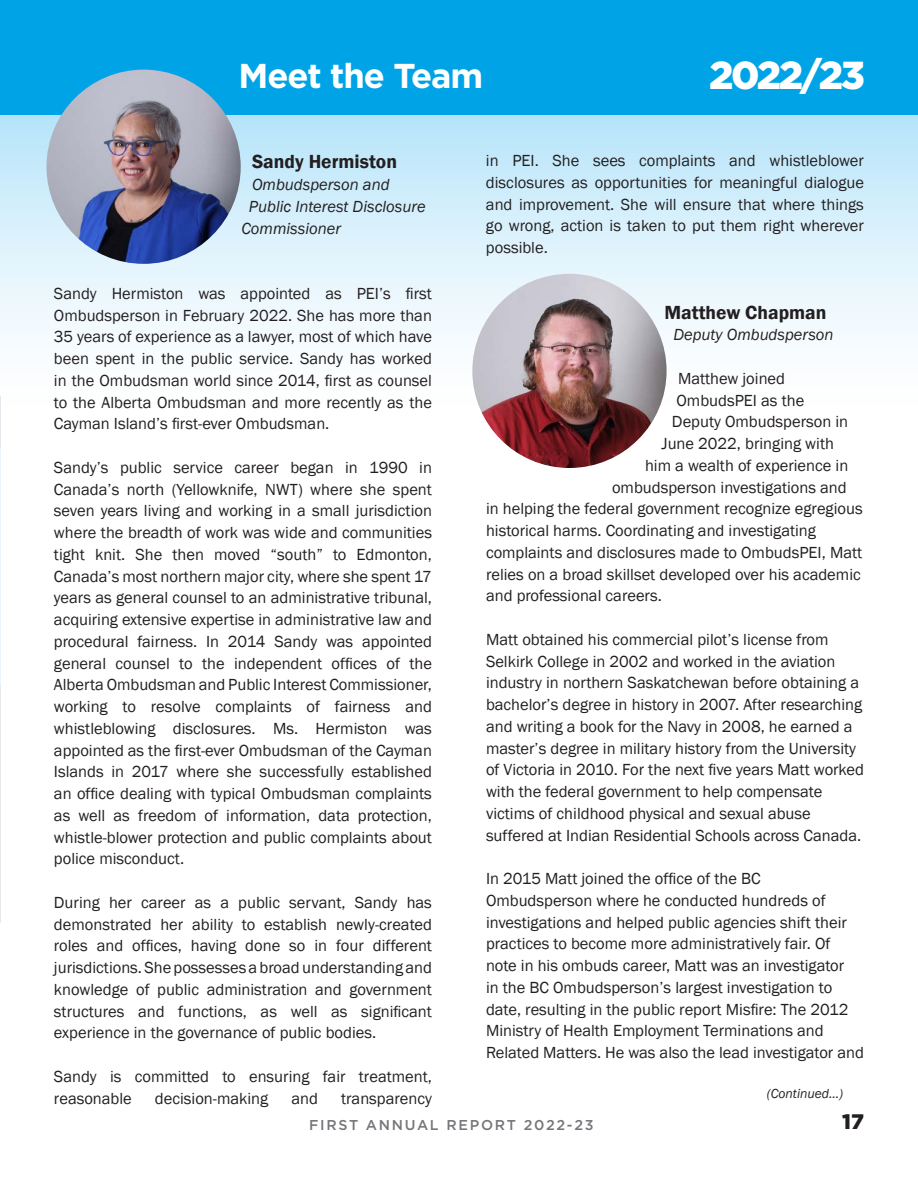
<style>
.page{position:relative;width:918px;height:1188px;background:#fff}
.page>*{position:absolute;margin:0;border:0;box-sizing:border-box;transform-origin:0 0}
.t1{font:900 39px "Gotham";letter-spacing:-.06em;color:#fff}
.t2{font:700 34.5px "Gotham";letter-spacing:-.03em;color:#fff}
.t3{font:900 21px "Gotham";color:#231f20}
.t4{font:600 19.5px "Franklin Gothic";color:#231f20}
.t5{font:16.5px/21.8px "Franklin Gothic";color:#231f20;text-align:justify}
.t6{font:italic 16.5px "Franklin Gothic";color:#231f20}
.t7{font:500 14.25px "Gotham";letter-spacing:.12em;color:#757679}
.t8{font:italic 13.5px "Franklin Gothic";color:#231f20}
</style>
<div class="page">
<svg style="left:0;top:115px;width:918px;height:230px"></svg>
<div style="left:0;top:0;width:918px;height:115px;background:#00a4e6"></div>
<hr style="left:0;top:396px;width:1px;height:381px;background:#e8f6fd">
<hr style="left:0;top:396px;width:1px;height:52px;background:#e4e7ec">
<hr style="left:0;top:685px;width:1px;height:238px;background:#ebe8eb">
<img style="left:46px;top:70px;width:195px;height:194px;border-radius:97px">
<img style="left:472px;top:274px;width:195px;height:194px;border-radius:97px">
<h2 class="t2" style="left:238px;top:53px;width:246px">Meet the Team</h2>
<h1 class="t1" style="left:709px;top:48px;width:157px">2022/23</h1>
<p class="t4" style="left:252px;top:150px;width:147px">Sandy Hermiston</p>
<p class="t6" style="left:252px;top:174px;width:139px">Ombudsperson and</p>
<p class="t6" style="left:249px;top:196px;width:178px">Public Interest Disclosure</p>
<p class="t6" style="left:241px;top:218px;width:101px">Commissioner</p>
<p class="t5" style="left:54px;top:283px;width:380px">Sandy Hermiston was appointed as PEI’s first Ombudsperson in February 2022. She has more than 35 years of experience as a lawyer, most of which have been spent in the public service. Sandy has worked in the Ombudsman world since 2014, first as counsel to the Alberta Ombudsman and more recently as the Cayman Island’s first-ever Ombudsman.</p>
<p class="t5" style="left:54px;top:457px;width:380px">Sandy’s public service career began in 1990 in Canada’s north (Yellowknife, NWT) where she spent seven years living and working in a small jurisdiction where the breadth of work was wide and communities tight knit. She then moved “south” to Edmonton, Canada’s most northern major city, where she spent 17 years as general counsel to an administrative tribunal, acquiring extensive expertise in administrative law and procedural fairness. In 2014 Sandy was appointed general counsel to the independent offices of the Alberta Ombudsman and Public Interest Commissioner, working to resolve complaints of fairness and whistleblowing disclosures. Ms. Hermiston was appointed as the first-ever Ombudsman of the Cayman Islands in 2017 where she successfully established an office dealing with typical Ombudsman complaints as well as freedom of information, data protection, whistle-blower protection and public complaints about police misconduct.</p>
<p class="t5" style="left:54px;top:892px;width:380px">During her career as a public servant, Sandy has demonstrated her ability to establish newly-created roles and offices, having done so in four different jurisdictions. She possesses a broad understanding and knowledge of public administration and government structures and functions, as well as significant experience in the governance of public bodies.</p>
<p class="t5" style="left:54px;top:1066px;width:380px">Sandy is committed to ensuring fair treatment, reasonable</p>
<p class="t5" style="left:155px;top:1088px;width:115px">decision-making</p>
<p class="t5" style="left:291px;top:1088px;width:28px">and</p>
<p class="t5" style="left:341px;top:1088px;width:92px">transparency</p>
<p class="t5" style="left:486px;top:150px;width:380px">in PEI. She sees complaints and whistleblower disclosures as opportunities for meaningful dialogue and improvement. She will ensure that where things go wrong, action is taken to put them right wherever possible.</p>
<p class="t4" style="left:664px;top:300px;width:164px">Matthew Chapman</p>
<p class="t6" style="left:674px;top:325px;width:162px">Deputy Ombudsperson</p>
<p class="t5" style="left:678px;top:368px;width:109px">Matthew joined</p>
<p class="t5" style="left:677px;top:390px;width:129px">OmbudsPEI as the</p>
<p class="t5" style="left:672px;top:411px;width:178px">Deputy Ombudsperson in</p>
<p class="t5" style="left:662px;top:433px;width:174px">June 2022, bringing with</p>
<p class="t5" style="left:645px;top:455px;width:205px">him a wealth of experience in</p>
<p class="t5" style="left:612px;top:477px;width:236px">ombudsperson investigations and</p>
<p class="t5" style="left:486px;top:498px;width:378px">in helping the federal government recognize egregious</p>
<p class="t5" style="left:486px;top:520px;width:332px">historical harms. Coordinating and investigating</p>
<p class="t5" style="left:486px;top:542px;width:378px">complaints and disclosures made to OmbudsPEI, Matt</p>
<p class="t5" style="left:486px;top:564px;width:376px">relies on a broad skillset developed over his academic</p>
<p class="t5" style="left:486px;top:585px;width:177px">and professional careers.</p>
<p class="t5" style="left:486px;top:629px;width:379px;text-align:left">Matt obtained his commercial pilot’s license from Selkirk College in 2002 and worked in the aviation industry in northern Saskatchewan before obtaining a bachelor’s degree in history in 2007. After researching and writing a book for the Navy in 2008, he earned a master’s degree in military history from the University of Victoria in 2010. For the next five years Matt worked with the federal government to help compensate victims of childhood physical and sexual abuse suffered at Indian Residential Schools across Canada.</p>
<p class="t5" style="left:486px;top:868px;width:380px;text-align:left">In 2015 Matt joined the office of the BC Ombudsperson where he conducted hundreds of investigations and helped public agencies shift their practices to become more administratively fair. Of note in his ombuds career, Matt was an investigator<br>in the BC Ombudsperson’s largest investigation to date, resulting in the public report Misfire: The 2012<br>Ministry of Health Employment Terminations and Related Matters. He was also the lead investigator and</p>
<p class="t8" style="left:767px;top:1085px;width:78px">(Continued...)</p>
<p class="t7" style="left:309px;top:1116px;width:286px">FIRST ANNUAL REPORT 2022-23</p>
<p class="t3" style="left:842px;top:1108px;width:23px">17</p>
</div>
